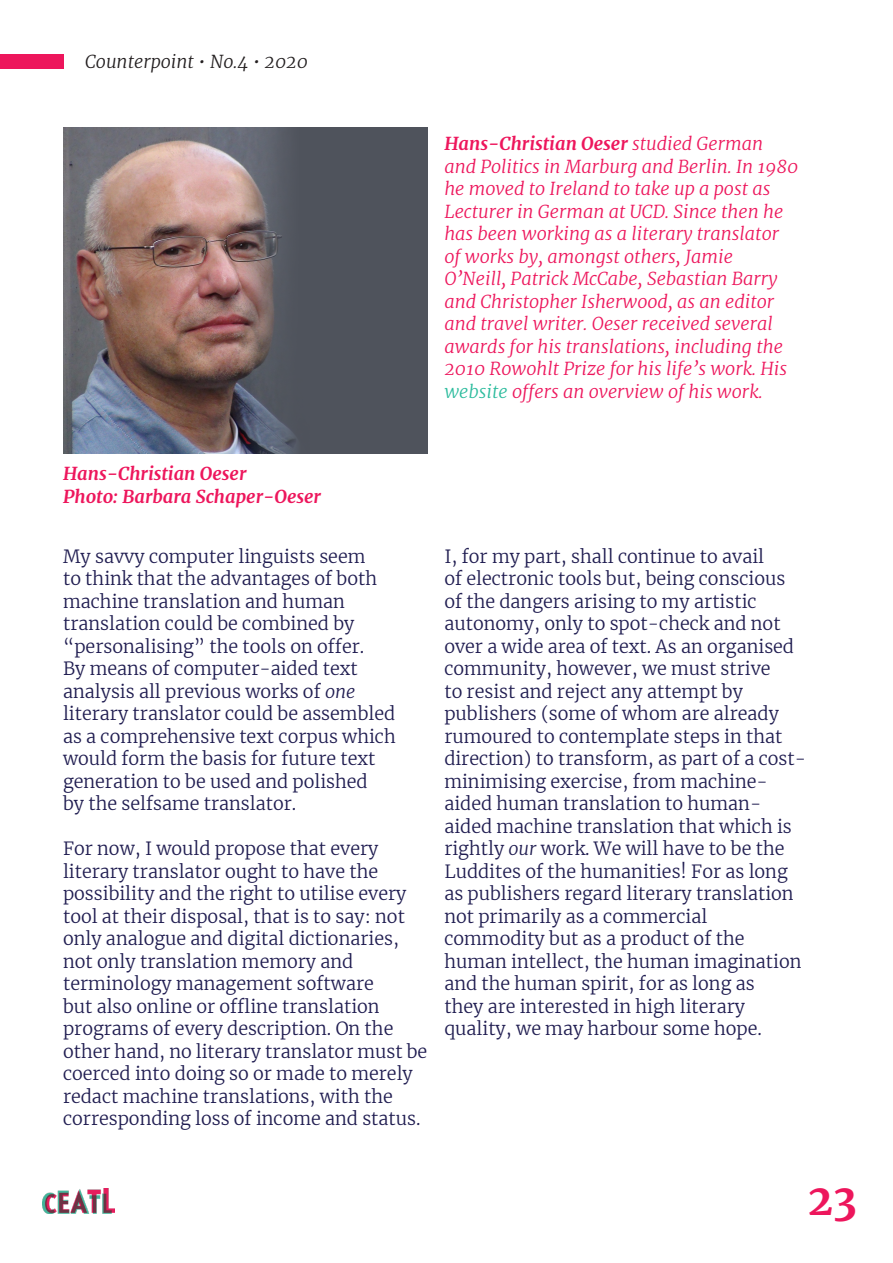
<style>
.page{position:relative;width:893px;height:1263px;background:#fff}
.page>*{position:absolute;margin:0;border:0;box-sizing:border-box;transform-origin:0 0}
.folionumber{font:700 42px "Merriweather";color:#ed165c}
.smallbody{font:300 18px/22.5px "Merriweather";color:#201d51}
.smallbody-2{font:italic 300 18px/22.5px "Merriweather";color:#ed165c}
.smallbody-3{font:italic 700 18px "Merriweather";color:#ed165c}
.t1{font:italic 300 18px "Merriweather";color:#231f20}
.s1{font-weight:700}
.s2{color:#2dbc9e}
.s3{font-style:italic}
</style>
<div class="page">
<div style="left:0;top:54px;width:63px;height:14px;background:#ed165c"></div>
<img style="left:43px;top:1189px;width:71px;height:25px">
<div style="left:63px;top:128px;width:364px;height:326px;background:#4f535c"></div>
<img style="left:63px;top:128px;width:233px;height:326px">
<p class="t1" style="left:85px;top:48px;width:224px">Counterpoint • No.4 • 2020</p>
<p class="smallbody-2" style="left:444px;top:132px;width:355px"><span class="s1">Hans-Christian Oeser</span> studied German and Politics in Marburg and Berlin. In 1980 he moved to Ireland to take up a post as Lecturer in German at UCD. Since then he has been working as a literary translator of works by, amongst others, Jamie O’Neill, Patrick McCabe, Sebastian Barry and Christopher Isherwood, as an editor and travel writer. Oeser received several awards for his translations, including the 2010 Rowohlt Prize for his life’s work. His <span class="s2">website</span> offers an overview of his work.</p>
<p class="smallbody-3" style="left:63px;top:461px;width:185px">Hans-Christian Oeser</p>
<p class="smallbody-3" style="left:63px;top:484px;width:260px">Photo: Barbara Schaper-Oeser</p>
<p class="smallbody" style="left:63px;top:544px;width:334px">My savvy computer linguists seem<br>to think that the advantages of both machine translation and human translation could be combined by “personalising” the tools on offer.<br>By means of computer-aided text analysis all previous works of <span class="s3">one </span>literary translator could be assembled as a comprehensive text corpus which would form the basis for future text generation to be used and polished<br>by the selfsame translator.</p>
<p class="smallbody" style="left:63px;top:837px;width:366px">For now, I would propose that every literary translator ought to have the possibility and the right to utilise every tool at their disposal, that is to say: not only analogue and digital dictionaries, not only translation memory and terminology management software<br>but also online or offline translation programs of every description. On the other hand, no literary translator must be coerced into doing so or made to merely redact machine translations, with the corresponding loss of income and status.</p>
<p class="smallbody" style="left:444px;top:544px;width:363px">I, for my part, shall continue to avail<br>of electronic tools but, being conscious of the dangers arising to my artistic autonomy, only to spot-check and not over a wide area of text. As an organised community, however, we must strive<br>to resist and reject any attempt by publishers (some of whom are already rumoured to contemplate steps in that direction) to transform, as part of a cost&shy;minimising exercise, from machine&shy;aided human translation to human&shy;aided machine translation that which is rightly <span class="s3">our</span> work. We will have to be the Luddites of the humanities! For as long as publishers regard literary translation not primarily as a commercial commodity but as a product of the human intellect, the human imagination and the human spirit, for as long as<br>they are interested in high literary quality, we may harbour some hope.</p>
<p class="folionumber" style="left:808px;top:1171px;width:51px">23</p>
</div>
